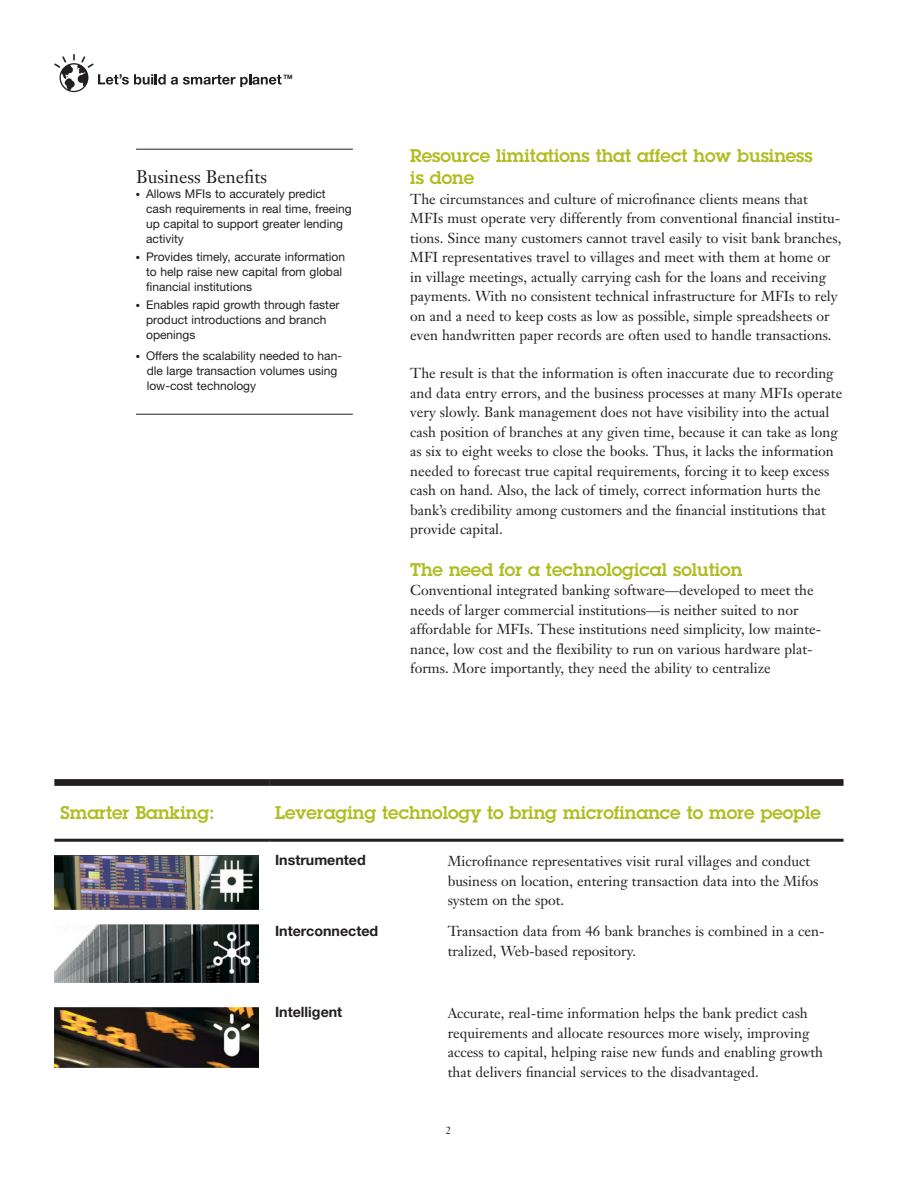
<style>
.page{position:relative;width:918px;height:1188px;background:#fff}
.page>*{position:absolute;margin:0;border:0;box-sizing:border-box;transform-origin:0 0}
.t1{font:600 18px/22.5px "Lubalin Graph Std";color:#afbd22}
.t2{font:18px "Janson Text";color:#231f20}
.t3{font:14.25px/19.5px "Janson Text";color:#231f20}
.t4{font:700 14.25px "Helvetica Neue";color:#231f20}
.t5{font:12px/15px "Helvetica Neue";color:#231f20}
.t6{font:10.5px "Janson Text";color:#231f20}
.t7{font:700 6px "Helvetica Neue CE";color:#231f20}
</style>
<div class="page">
<svg style="left:54px;top:54px;width:228px;height:38px"></svg>
<img style="left:54px;top:855px;width:204px;height:55px">
<img style="left:54px;top:925px;width:205px;height:58px">
<img style="left:54px;top:1008px;width:205px;height:59px">
<hr style="left:136px;top:149px;width:217px;height:1px;background:#231f20">
<hr style="left:136px;top:414px;width:217px;height:1px;background:#231f20">
<div style="left:54px;top:779px;width:215px;height:7px;background:#231f20"></div>
<hr style="left:54px;top:839px;width:215px;height:3px;background:#231f20">
<div style="left:269px;top:779px;width:575px;height:7px;background:#231f20"></div>
<hr style="left:269px;top:839px;width:575px;height:3px;background:#231f20">
<p class="t7" style="left:283px;top:73px;width:11px">TM</p>
<p class="t2" style="left:136px;top:170px;width:133px">Business Benefits</p>
<p class="t5" style="left:146px;top:187px;width:207px;text-indent:-10px">● Allows MFIs to accurately predict cash requirements in real time, freeing up capital to support greater lending activity</p>
<p class="t5" style="left:146px;top:250px;width:200px;text-indent:-10px">● Provides timely, accurate information to help raise new capital from global financial institutions</p>
<p class="t5" style="left:146px;top:298px;width:195px;text-indent:-10px">● Enables rapid growth through faster product introductions and branch openings</p>
<p class="t5" style="left:147px;top:349px;width:197px;text-indent:-11px">● Offers the scalability needed to han&shy;dle large transaction volumes using low-cost technology</p>
<p class="t1" style="left:410px;top:146px;width:404px">Resource limitations that affect how business is done</p>
<p class="t3" style="left:410px;top:190px;width:433px">The circumstances and culture of microfinance clients means that MFIs must operate very differently from conventional financial institu&shy;tions. Since many customers cannot travel easily to visit bank branches, MFI representatives travel to villages and meet with them at home or in village meetings, actually carrying cash for the loans and receiving payments. With no consistent technical infrastructure for MFIs to rely on and a need to keep costs as low as possible, simple spreadsheets or even handwritten paper records are often used to handle transactions.</p>
<p class="t3" style="left:410px;top:365px;width:434px">The result is that the information is often inaccurate due to recording and data entry errors, and the business processes at many MFIs operate very slowly. Bank management does not have visibility into the actual cash position of branches at any given time, because it can take as long as six to eight weeks to close the books. Thus, it lacks the information needed to forecast true capital requirements, forcing it to keep excess cash on hand. Also, the lack of timely, correct information hurts the bank’s credibility among customers and the financial institutions that provide capital.</p>
<p class="t1" style="left:410px;top:560px;width:333px">The need for a technological solution</p>
<p class="t3" style="left:410px;top:582px;width:413px">Conventional integrated banking software—developed to meet the needs of larger commercial institutions—is neither suited to nor affordable for MFIs. These institutions need simplicity, low mainte&shy;nance, low cost and the flexibility to run on various hardware plat&shy;forms. More importantly, they need the ability to centralize</p>
<p class="t1" style="left:60px;top:803px;width:156px">Smarter Banking:</p>
<p class="t1" style="left:275px;top:803px;width:547px">Leveraging technology to bring microfinance to more people</p>
<p class="t4" style="left:275px;top:855px;width:92px">Instrumented</p>
<p class="t3" style="left:448px;top:853px;width:372px">Microfinance representatives visit rural villages and conduct business on location, entering transaction data into the Mifos system on the spot.</p>
<p class="t4" style="left:275px;top:926px;width:105px">Interconnected</p>
<p class="t3" style="left:448px;top:923px;width:378px">Transaction data from 46 bank branches is combined in a cen&shy;tralized, Web-based repository.</p>
<p class="t4" style="left:275px;top:1007px;width:69px">Intelligent</p>
<p class="t3" style="left:448px;top:1005px;width:377px">Accurate, real-time information helps the bank predict cash requirements and allocate resources more wisely, improving access to capital, helping raise new funds and enabling growth that delivers financial services to the disadvantaged.</p>
<p class="t6" style="left:446px;top:1126px;width:7px">2</p>
</div>
